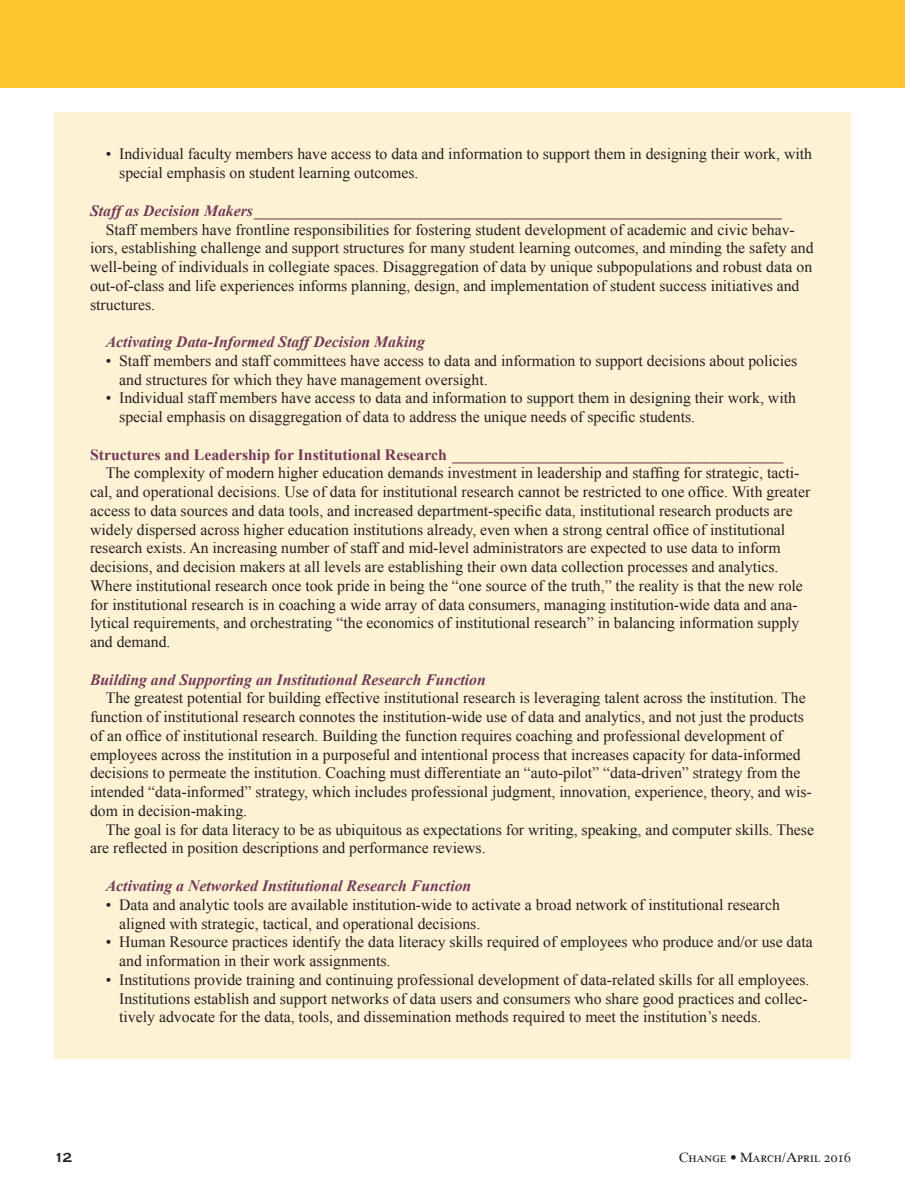
<style>
.page{position:relative;width:905px;height:1202px;background:#fff}
.page>*{position:absolute;margin:0;border:0;box-sizing:border-box;transform-origin:0 0}
.t1{font:15.75px/18.8px "Times New Roman";color:#231f20}
.t2{font:italic 700 15.75px "Times New Roman";color:#733b58}
.t3{font:700 15.75px "Times New Roman";color:#733b58}
.t4{font:13.5px "Times Ten Roman SC";color:#231f20}
.t5{font:700 13.5px "Copperplate Gothic";color:#231f20}
</style>
<div class="page">
<div style="left:54px;top:112px;width:796px;height:947px;background:#fef2d4"></div>
<div style="left:0;top:0;width:904px;height:88px;background:#fec52e"></div>
<p class="t1" style="left:119px;top:145px;width:694px;text-indent:-13px">• Individual faculty members have access to data and information to support them in designing their work, with special emphasis on student learning outcomes.</p>
<p class="t2" style="left:90px;top:199px;width:695px">Staff as Decision Makers ___________________________________________________________________</p>
<p class="t1" style="left:90px;top:220px;width:725px;text-indent:16px">Staff members have frontline responsibilities for fostering student development of academic and civic behav&shy;iors, establishing challenge and support structures for many student learning outcomes, and minding the safety and well-being of individuals in collegiate spaces. Disaggregation of data by unique subpopulations and robust data on out-of-class and life experiences informs planning, design, and implementation of student success initiatives and structures.</p>
<p class="t2" style="left:106px;top:331px;width:321px">Activating Data-Informed Staff Decision Making</p>
<p class="t1" style="left:119px;top:351px;width:679px;text-indent:-13px">• Staff members and staff committees have access to data and information to support decisions about policies and structures for which they have management oversight.</p>
<p class="t1" style="left:119px;top:388px;width:678px;text-indent:-13px">• Individual staff members have access to data and information to support them in designing their work, with special emphasis on disaggregation of data to address the unique needs of specific students.</p>
<p class="t3" style="left:90px;top:443px;width:695px">Structures and Leadership for Institutional Research __________________________________________</p>
<p class="t1" style="left:90px;top:463px;width:721px;text-indent:16px">The complexity of modern higher education demands investment in leadership and staffing for strategic, tacti&shy;cal, and operational decisions. Use of data for institutional research cannot be restricted to one office. With greater access to data sources and data tools, and increased department-specific data, institutional research products are widely dispersed across higher education institutions already, even when a strong central office of institutional research exists. An increasing number of staff and mid-level administrators are expected to use data to inform decisions, and decision makers at all levels are establishing their own data collection processes and analytics.<br>Where institutional research once took pride in being the “one source of the truth,” the reality is that the new role for institutional research is in coaching a wide array of data consumers, managing institution-wide data and ana&shy;lytical requirements, and orchestrating “the economics of institutional research” in balancing information supply and demand.</p>
<p class="t2" style="left:90px;top:668px;width:397px">Building and Supporting an Institutional Research Function</p>
<p class="t1" style="left:90px;top:688px;width:723px;text-indent:16px">The greatest potential for building effective institutional research is leveraging talent across the institution. The function of institutional research connotes the institution-wide use of data and analytics, and not just the products of an office of institutional research. Building the function requires coaching and professional development of employees across the institution in a purposeful and intentional process that increases capacity for data-informed decisions to permeate the institution. Coaching must differentiate an “auto-pilot” “data-driven” strategy from the intended “data-informed” strategy, which includes professional judgment, innovation, experience, theory, and wis&shy;dom in decision-making.</p>
<p class="t1" style="left:90px;top:819px;width:725px;text-indent:16px">The goal is for data literacy to be as ubiquitous as expectations for writing, speaking, and computer skills. These are reflected in position descriptions and performance reviews.</p>
<p class="t2" style="left:106px;top:874px;width:367px">Activating a Networked Institutional Research Function</p>
<p class="t1" style="left:119px;top:895px;width:662px;text-indent:-13px">• Data and analytic tools are available institution-wide to activate a broad network of institutional research aligned with strategic, tactical, and operational decisions.</p>
<p class="t1" style="left:119px;top:932px;width:695px;text-indent:-13px">• Human Resource practices identify the data literacy skills required of employees who produce and/or use data and information in their work assignments.</p>
<p class="t1" style="left:119px;top:970px;width:691px;text-align:justify;text-indent:-13px">• Institutions provide training and continuing professional development of data-related skills for all employees.<br>Institutions establish and support networks of data users and consumers who share good practices and collec&shy;tively advocate for the data, tools, and dissemination methods required to meet the institution’s needs.</p>
<p class="t5" style="left:54px;top:1150px;width:20px">12</p>
<p class="t4" style="left:678px;top:1149px;width:174px">Change • March/April 2016</p>
</div>
